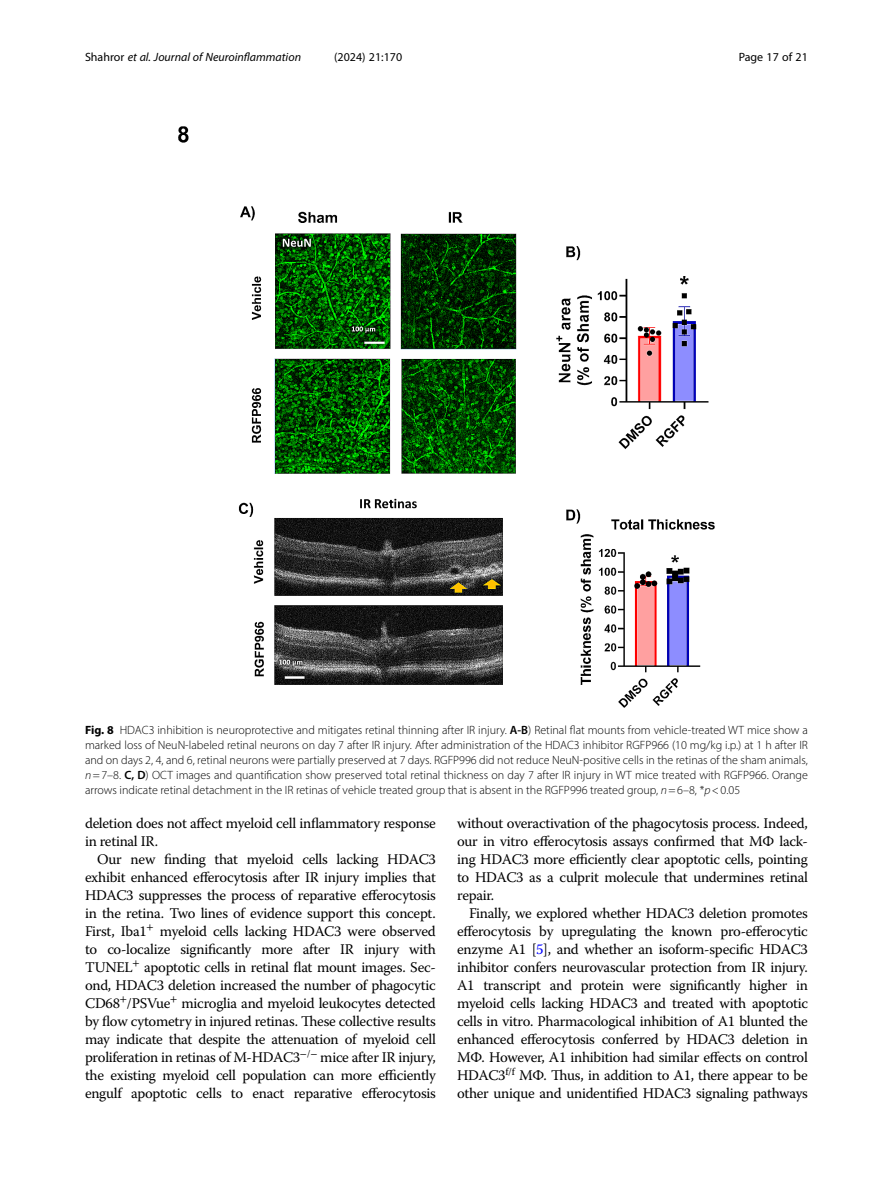
<style>
.page{position:relative;width:893px;height:1191px;background:#fff}
.page>*{position:absolute;margin:0;border:0;box-sizing:border-box;transform-origin:0 0}
.Body_Text_Indent{font:14.7px/18px "Warnock Pro";letter-spacing:-.02em;color:#000;text-align:justify}
.Figure_Caption{font:300 12px/15px "Myriad Pro";color:#000;text-align:justify}
.t1{font:italic 12px "Myriad Pro";color:#000}
.t2{font:12px "Myriad Pro";color:#000}
.s1{font-style:normal}
.s2{font-weight:700}
.s3{font-weight:600}
.s4{font-style:italic}
.s5{color:#00f}
</style>
<div class="page">
<img style="left:178px;top:126px;width:536px;height:581px">
<p class="t1" style="left:85px;top:50px;width:218px"><span class="s1">Shahror</span> et al. Journal of Neuroinflammation</p>
<p class="t2" style="left:334px;top:50px;width:70px">(2024) 21:170</p>
<p class="t2" style="left:739px;top:50px;width:71px">Page 17 of 21</p>
<p class="Figure_Caption" style="left:85px;top:722px;width:724px"><span class="s2">Fig. 8</span> HDAC3 inhibition is neuroprotective and mitigates retinal thinning after IR injury. <span class="s3">A-B</span>) Retinal flat mounts from vehicle-treated WT mice show a marked loss of NeuN-labeled retinal neurons on day 7 after IR injury. After administration of the HDAC3 inhibitor RGFP966 (10 mg/kg i.p.) at 1 h after IR and on days 2, 4, and 6, retinal neurons were partially preserved at 7 days. RGFP996 did not reduce NeuN-positive cells in the retinas of the sham animals, <span class="s4">n</span>=7–8. <span class="s3">C, D</span>) OCT images and quantification show preserved total retinal thickness on day 7 after IR injury in WT mice treated with RGFP966. Orange arrows indicate retinal detachment in the IR retinas of vehicle treated group that is absent in the RGFP996 treated group, <span class="s4">n</span>=6–8, *<span class="s4">p</span>&lt;0.05</p>
<p class="Body_Text_Indent" style="left:85px;top:814px;width:352px">deletion does not affect myeloid cell inflammatory response in retinal IR.</p>
<p class="Body_Text_Indent" style="left:85px;top:850px;width:352px;text-indent:12px">Our new finding that myeloid cells lacking HDAC3 exhibit enhanced efferocytosis after IR injury implies that HDAC3 suppresses the process of reparative efferocytosis in the retina. Two lines of evidence support this concept.<br>First, Iba1<sup>+</sup> myeloid cells lacking HDAC3 were observed to co-localize significantly more after IR injury with TUNEL<sup>+</sup> apoptotic cells in retinal flat mount images. Sec&shy;ond, HDAC3 deletion increased the number of phagocytic CD68<sup>+</sup>/PSVue<sup>+</sup> microglia and myeloid leukocytes detected by flow cytometry in injured retinas. These collective results may indicate that despite the attenuation of myeloid cell proliferation in retinas of M-HDAC3<sup>−</sup><sup>/</sup><sup>−</sup> mice after IR injury, the existing myeloid cell population can more efficiently engulf apoptotic cells to enact reparative efferocytosis</p>
<p class="Body_Text_Indent" style="left:457px;top:814px;width:352px">without overactivation of the phagocytosis process. Indeed, our in vitro efferocytosis assays confirmed that MΦ lack&shy;ing HDAC3 more efficiently clear apoptotic cells, pointing to HDAC3 as a culprit molecule that undermines retinal repair.</p>
<p class="Body_Text_Indent" style="left:457px;top:904px;width:352px;text-indent:12px">Finally, we explored whether HDAC3 deletion promotes efferocytosis by upregulating the known pro-efferocytic enzyme A1 [<span class="s5">5</span>], and whether an isoform-specific HDAC3 inhibitor confers neurovascular protection from IR injury.<br>A1 transcript and protein were significantly higher in myeloid cells lacking HDAC3 and treated with apoptotic cells in vitro. Pharmacological inhibition of A1 blunted the enhanced efferocytosis conferred by HDAC3 deletion in MΦ. However, A1 inhibition had similar effects on control HDAC3<sup>f/f</sup> MΦ. Thus, in addition to A1, there appear to be other unique and unidentified HDAC3 signaling pathways</p>
</div>
